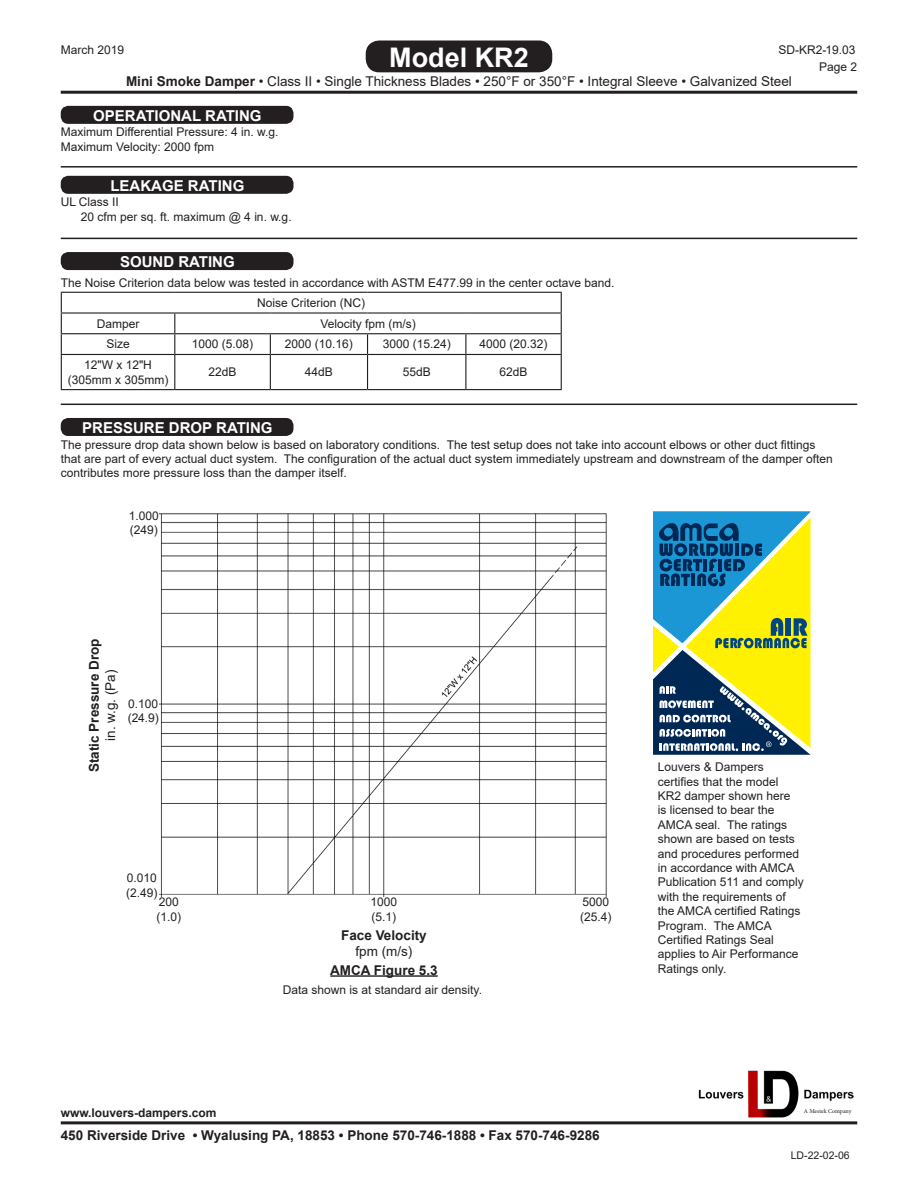
<style>
.page{position:relative;width:918px;height:1188px;background:#fff}
.page>*{position:absolute;margin:0;border:0;box-sizing:border-box;transform-origin:0 0}
.t1{font:700 27px "Arial";color:#fff}
.t2{font:700 15px "Arial";color:#fff}
.t3{font:700 13.5px "Arial";color:#231f20}
.t4{font:13.5px "Arial";color:#231f20}
.t5{font:12px/14.4px "Arial";color:#231f20}
.t6{font:700 12px "Arial";color:#231f20}
.t7{font:10.5px "Arial";color:#231f20}
.t8{font:6px "Minion Pro";letter-spacing:-.005em;color:#231f20}
.s1{font-weight:700}
</style>
<div class="page">
<hr style="left:61px;top:91px;width:796px;height:3px;background:#231f20">
<hr style="left:61px;top:1121px;width:796px;height:3px;background:#231f20">
<img style="left:698px;top:1070px;width:155px;height:48px">
<div style="left:367px;top:42px;width:184px;height:29px;background:#231f20;border-radius:12px"></div>
<div style="left:366px;top:40px;width:186px;height:32px;border:3px solid #231f20;border-radius:12px"></div>
<div style="left:62px;top:107px;width:230px;height:15px;background:#231f20;border-radius:6px"></div>
<div style="left:61px;top:106px;width:232px;height:18px;border:3px solid #231f20;border-radius:6px"></div>
<div style="left:62px;top:177px;width:230px;height:15px;background:#231f20;border-radius:6px"></div>
<div style="left:61px;top:176px;width:232px;height:18px;border:3px solid #231f20;border-radius:6px"></div>
<div style="left:62px;top:254px;width:230px;height:15px;background:#231f20;border-radius:6px"></div>
<div style="left:61px;top:252px;width:232px;height:18px;border:3px solid #231f20;border-radius:6px"></div>
<div style="left:62px;top:419px;width:230px;height:15px;background:#231f20;border-radius:6px"></div>
<div style="left:61px;top:418px;width:232px;height:18px;border:3px solid #231f20;border-radius:6px"></div>
<hr style="left:61px;top:166px;width:796px;height:2px;background:#231f20">
<hr style="left:61px;top:238px;width:796px;height:1px;background:#231f20">
<hr style="left:61px;top:404px;width:796px;height:1px;background:#231f20">
<hr style="left:61px;top:292px;width:114px;height:1px;background:#231f20">
<hr style="left:175px;top:292px;width:95px;height:1px;background:#231f20">
<hr style="left:270px;top:292px;width:98px;height:1px;background:#231f20">
<hr style="left:368px;top:292px;width:98px;height:1px;background:#231f20">
<hr style="left:466px;top:292px;width:96px;height:1px;background:#231f20">
<hr style="left:61px;top:312px;width:114px;height:2px;background:#231f20">
<hr style="left:175px;top:312px;width:95px;height:2px;background:#231f20">
<hr style="left:270px;top:312px;width:98px;height:2px;background:#231f20">
<hr style="left:368px;top:312px;width:98px;height:2px;background:#231f20">
<hr style="left:466px;top:312px;width:96px;height:2px;background:#231f20">
<hr style="left:61px;top:333px;width:114px;height:1px;background:#231f20">
<svg style="left:61px;top:293px;width:1px;height:61px"></svg>
<hr style="left:175px;top:333px;width:95px;height:1px;background:#231f20">
<svg style="left:174px;top:314px;width:1px;height:40px"></svg>
<hr style="left:270px;top:333px;width:98px;height:1px;background:#231f20">
<svg style="left:270px;top:334px;width:1px;height:20px"></svg>
<hr style="left:368px;top:333px;width:98px;height:1px;background:#231f20">
<svg style="left:367px;top:334px;width:1px;height:20px"></svg>
<hr style="left:466px;top:333px;width:96px;height:1px;background:#231f20">
<svg style="left:465px;top:334px;width:1px;height:20px"></svg>
<svg style="left:561px;top:293px;width:1px;height:61px"></svg>
<hr style="left:61px;top:354px;width:114px;height:1px;background:#231f20">
<hr style="left:61px;top:355px;width:1px;height:34px;background:#231f20">
<hr style="left:175px;top:354px;width:95px;height:1px;background:#231f20">
<hr style="left:174px;top:355px;width:1px;height:34px;background:#231f20">
<hr style="left:270px;top:354px;width:98px;height:1px;background:#231f20">
<hr style="left:270px;top:355px;width:1px;height:34px;background:#231f20">
<hr style="left:368px;top:354px;width:98px;height:1px;background:#231f20">
<hr style="left:367px;top:355px;width:1px;height:34px;background:#231f20">
<hr style="left:466px;top:354px;width:96px;height:1px;background:#231f20">
<hr style="left:465px;top:355px;width:1px;height:34px;background:#231f20">
<hr style="left:561px;top:355px;width:1px;height:34px;background:#231f20">
<hr style="left:61px;top:389px;width:114px;height:1px;background:#231f20">
<hr style="left:175px;top:389px;width:95px;height:1px;background:#231f20">
<hr style="left:270px;top:389px;width:98px;height:1px;background:#231f20">
<hr style="left:368px;top:389px;width:98px;height:1px;background:#231f20">
<hr style="left:466px;top:389px;width:96px;height:1px;background:#231f20">
<svg style="left:653px;top:512px;width:158px;height:243px;background:#7da267"></svg>
<hr style="left:330px;top:975px;width:108px;height:2px;background:#231f20">
<img style="left:159px;top:513px;width:448px;height:384px">
<p class="t5" style="left:61px;top:42px;width:65px">March 2019</p>
<p class="t5" style="left:778px;top:42px;width:79px">SD-KR2-19.03</p>
<h1 class="t1" style="left:389px;top:39px;width:141px">Model KR2</h1>
<p class="t4" style="left:126px;top:72px;width:667px"><span class="s1">Mini Smoke Damper</span> • Class II • Single Thickness Blades • 250°F or 350°F • Integral Sleeve • Galvanized Steel</p>
<p class="t5" style="left:819px;top:59px;width:40px">Page 2</p>
<p class="t2" style="left:93px;top:105px;width:170px">OPERATIONAL RATING</p>
<p class="t5" style="left:61px;top:125px;width:219px">Maximum Differential Pressure: 4 in. w.g.</p>
<p class="t5" style="left:61px;top:139px;width:155px">Maximum Velocity: 2000 fpm</p>
<p class="t2" style="left:110px;top:175px;width:135px">LEAKAGE RATING</p>
<p class="t5" style="left:61px;top:195px;width:60px">UL Class II</p>
<p class="t5" style="left:81px;top:209px;width:212px">20 cfm per sq. ft. maximum @ 4 in. w.g.</p>
<p class="t2" style="left:120px;top:251px;width:116px">SOUND RATING</p>
<p class="t5" style="left:61px;top:276px;width:555px">The Noise Criterion data below was tested in accordance with ASTM E477.99 in the center octave band.</p>
<p class="t5" style="left:257px;top:296px;width:109px">Noise Criterion (NC)</p>
<p class="t5" style="left:97px;top:316px;width:44px">Damper</p>
<p class="t5" style="left:320px;top:316px;width:97px">Velocity fpm (m/s)</p>
<p class="t5" style="left:106px;top:337px;width:25px">Size</p>
<p class="t5" style="left:192px;top:337px;width:63px">1000 (5.08)</p>
<p class="t5" style="left:285px;top:337px;width:70px">2000 (10.16)</p>
<p class="t5" style="left:383px;top:337px;width:70px">3000 (15.24)</p>
<p class="t5" style="left:480px;top:337px;width:70px">4000 (20.32)</p>
<p class="t5" style="left:84px;top:358px;width:69px">12"W x 12"H</p>
<p class="t5" style="left:68px;top:372px;width:102px">(305mm x 305mm)</p>
<p class="t5" style="left:209px;top:365px;width:30px">22dB</p>
<p class="t5" style="left:305px;top:365px;width:30px">44dB</p>
<p class="t5" style="left:403px;top:365px;width:30px">55dB</p>
<p class="t5" style="left:500px;top:365px;width:30px">62dB</p>
<p class="t2" style="left:82px;top:417px;width:192px">PRESSURE DROP RATING</p>
<p class="t5" style="left:61px;top:437px;width:774px">The pressure drop data shown below is based on laboratory conditions. The test setup does not take into account elbows or other duct fittings that are part of every actual duct system. The configuration of the actual duct system immediately upstream and downstream of the damper often contributes more pressure loss than the damper itself.</p>
<p class="t5" style="left:129px;top:508px;width:32px">1.000</p>
<p class="t5" style="left:130px;top:522px;width:30px">(249)</p>
<p class="t3" style="left:85px;top:772px;width:135px;rotate:-90deg">Static Pressure Drop</p>
<p class="t4" style="left:101px;top:741px;width:73px;rotate:-90deg">in. w.g. (Pa)</p>
<p class="t5" style="left:128px;top:696px;width:32px">0.100</p>
<p class="t5" style="left:128px;top:711px;width:33px">(24.9)</p>
<p class="t5" style="left:127px;top:871px;width:32px">0.010</p>
<p class="t5" style="left:126px;top:885px;width:33px">(2.49)</p>
<p class="t5" style="left:159px;top:895px;width:22px">200</p>
<p class="t5" style="left:157px;top:909px;width:26px">(1.0)</p>
<p class="t5" style="left:371px;top:895px;width:28px">1000</p>
<p class="t5" style="left:372px;top:909px;width:26px">(5.1)</p>
<p class="t3" style="left:341px;top:925px;width:87px">Face Velocity</p>
<p class="t4" style="left:355px;top:942px;width:58px">fpm (m/s)</p>
<p class="t3" style="left:330px;top:960px;width:109px">AMCA Figure 5.3</p>
<p class="t5" style="left:283px;top:983px;width:201px">Data shown is at standard air density.</p>
<p class="t5" style="left:583px;top:895px;width:28px">5000</p>
<p class="t5" style="left:580px;top:909px;width:33px">(25.4)</p>
<p class="t5" style="left:658px;top:760px;width:147px">Louvers &amp; Dampers certifies that the model<br>KR2 damper shown here<br>is licensed to bear the<br>AMCA seal. The ratings shown are based on tests and procedures performed in accordance with AMCA<br>Publication 511 and comply with the requirements of the AMCA certified Ratings<br>Program. The AMCA<br>Certified Ratings Seal applies to Air Performance<br>Ratings only.</p>
<p class="t6" style="left:61px;top:1105px;width:157px">www.louvers-dampers.com</p>
<p class="t8" style="left:804px;top:1107px;width:49px">A Mestek Company</p>
<p class="t3" style="left:61px;top:1125px;width:540px">450 Riverside Drive • Wyalusing PA, 18853 • Phone 570-746-1888 • Fax 570-746-9286</p>
<p class="t7" style="left:791px;top:1149px;width:61px">LD-22-02-06</p>
</div>
